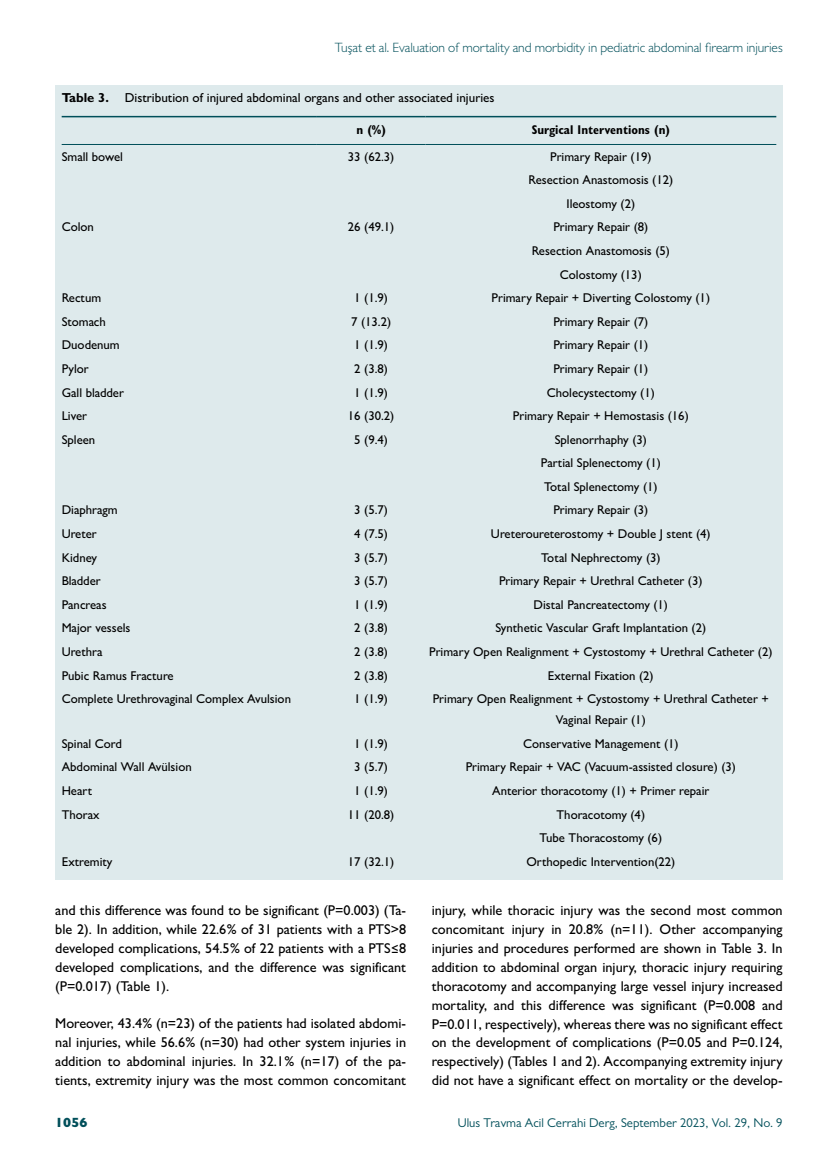
<style>
.page{position:relative;width:838px;height:1170px;background:#fff}
.page>*{position:absolute;margin:0;border:0;box-sizing:border-box;transform-origin:0 0}
.t1{font:500 14.25px/18.9px "Gill Sans MT Pro";color:#000;text-align:justify}
.t2{font:300 13.5px "Gill Sans MT Pro";letter-spacing:-.005em;color:#004f5a}
.t3{font:800 13.5px "Gill Sans MT Pro";color:#004f5a}
.t4{font:500 13.05px "Gill Sans MT Pro";color:#000}
.t5{font:500 12.75px/23.5px "Gill Sans MT Pro";color:#000;text-align:center}
.t6{font:12.75px "Gill Sans MT Pro";color:#004f5a}
.t7{font:700 condensed 12.75px "Gill Sans MT Pro";color:#000}
.s1{font-weight:700}
</style>
<div class="page">
<div style="left:55px;top:85px;width:727px;height:794px;background:#deeaec"></div>
<hr style="left:62px;top:144px;width:255px;height:1px;background:#004f5a">
<hr style="left:317px;top:144px;width:108px;height:1px;background:#004f5a">
<hr style="left:425px;top:144px;width:351px;height:1px;background:#004f5a">
<hr style="left:62px;top:116px;width:255px;height:1px;background:#004f5a">
<hr style="left:317px;top:116px;width:108px;height:1px;background:#004f5a">
<hr style="left:425px;top:116px;width:351px;height:1px;background:#004f5a">
<p class="t2" style="left:335px;top:39px;width:449px">Tuşat et al. Evaluation of mortality and morbidity in pediatric abdominal firearm injuries</p>
<p class="t4" style="left:62px;top:90px;width:434px"><span class="s1">Table 3.</span> Distribution of injured abdominal organs and other associated injuries</p>
<p class="t7" style="left:356px;top:122px;width:31px">n (%)</p>
<p class="t7" style="left:532px;top:122px;width:140px">Surgical Interventions (n)</p>
<p class="t5" style="left:62px;top:144px;width:63px">Small bowel</p>
<p class="t5" style="left:348px;top:144px;width:48px">33 (62.3)</p>
<p class="t5" style="left:528px;top:144px;width:146px">Primary Repair (19)<br>Resection Anastomosis (12)<br>Ileostomy (2)</p>
<p class="t5" style="left:62px;top:215px;width:34px">Colon</p>
<p class="t5" style="left:348px;top:215px;width:48px">26 (49.1)</p>
<p class="t5" style="left:531px;top:215px;width:140px">Primary Repair (8)<br>Resection Anastomosis (5)<br>Colostomy (13)</p>
<p class="t5" style="left:62px;top:286px;width:41px">Rectum</p>
<p class="t5" style="left:354px;top:286px;width:35px">1 (1.9)</p>
<p class="t5" style="left:491px;top:286px;width:220px">Primary Repair + Diverting Colostomy (1)</p>
<p class="t5" style="left:62px;top:309px;width:46px">Stomach</p>
<p class="t5" style="left:351px;top:309px;width:42px">7 (13.2)</p>
<p class="t5" style="left:553px;top:309px;width:96px">Primary Repair (7)</p>
<p class="t5" style="left:62px;top:333px;width:60px">Duodenum</p>
<p class="t5" style="left:354px;top:333px;width:35px">1 (1.9)</p>
<p class="t5" style="left:553px;top:333px;width:96px">Primary Repair (1)</p>
<p class="t5" style="left:62px;top:357px;width:29px">Pylor</p>
<p class="t5" style="left:354px;top:357px;width:35px">2 (3.8)</p>
<p class="t5" style="left:553px;top:357px;width:96px">Primary Repair (1)</p>
<p class="t5" style="left:62px;top:380px;width:64px">Gall bladder</p>
<p class="t5" style="left:354px;top:380px;width:35px">1 (1.9)</p>
<p class="t5" style="left:547px;top:380px;width:110px">Cholecystectomy (1)</p>
<p class="t5" style="left:62px;top:404px;width:27px">Liver</p>
<p class="t5" style="left:348px;top:404px;width:48px">16 (30.2)</p>
<p class="t5" style="left:513px;top:404px;width:177px">Primary Repair + Hemostasis (16)</p>
<p class="t5" style="left:62px;top:427px;width:35px">Spleen</p>
<p class="t5" style="left:354px;top:427px;width:35px">5 (9.4)</p>
<p class="t5" style="left:541px;top:427px;width:121px">Splenorrhaphy (3)<br>Partial Splenectomy (1)<br>Total Splenectomy (1)</p>
<p class="t5" style="left:62px;top:498px;width:58px">Diaphragm</p>
<p class="t5" style="left:354px;top:498px;width:35px">3 (5.7)</p>
<p class="t5" style="left:553px;top:498px;width:96px">Primary Repair (3)</p>
<p class="t5" style="left:62px;top:522px;width:37px">Ureter</p>
<p class="t5" style="left:354px;top:522px;width:35px">4 (7.5)</p>
<p class="t5" style="left:491px;top:522px;width:221px">Ureteroureterostomy + Double J stent (4)</p>
<p class="t5" style="left:62px;top:545px;width:37px">Kidney</p>
<p class="t5" style="left:354px;top:545px;width:35px">3 (5.7)</p>
<p class="t5" style="left:541px;top:545px;width:121px">Total Nephrectomy (3)</p>
<p class="t5" style="left:62px;top:569px;width:41px">Bladder</p>
<p class="t5" style="left:354px;top:569px;width:35px">3 (5.7)</p>
<p class="t5" style="left:499px;top:569px;width:205px">Primary Repair + Urethral Catheter (3)</p>
<p class="t5" style="left:62px;top:592px;width:46px">Pancreas</p>
<p class="t5" style="left:354px;top:592px;width:35px">1 (1.9)</p>
<p class="t5" style="left:533px;top:592px;width:136px">Distal Pancreatectomy (1)</p>
<p class="t5" style="left:62px;top:616px;width:70px">Major vessels</p>
<p class="t5" style="left:354px;top:616px;width:35px">2 (3.8)</p>
<p class="t5" style="left:495px;top:616px;width:212px">Synthetic Vascular Graft Implantation (2)</p>
<p class="t5" style="left:62px;top:639px;width:42px">Urethra</p>
<p class="t5" style="left:354px;top:639px;width:35px">2 (3.8)</p>
<p class="t5" style="left:429px;top:639px;width:345px">Primary Open Realignment + Cystostomy + Urethral Catheter (2)</p>
<p class="t5" style="left:62px;top:663px;width:114px">Pubic Ramus Fracture</p>
<p class="t5" style="left:354px;top:663px;width:35px">2 (3.8)</p>
<p class="t5" style="left:548px;top:663px;width:107px">External Fixation (2)</p>
<p class="t5" style="left:62px;top:687px;width:231px">Complete Urethrovaginal Complex Avulsion</p>
<p class="t5" style="left:354px;top:687px;width:35px">1 (1.9)</p>
<p class="t5" style="left:433px;top:688px;width:338px;line-height:21px">Primary Open Realignment + Cystostomy + Urethral Catheter +<br>Vaginal Repair (1)</p>
<p class="t5" style="left:62px;top:731px;width:62px">Spinal Cord</p>
<p class="t5" style="left:354px;top:731px;width:35px">1 (1.9)</p>
<p class="t5" style="left:523px;top:731px;width:157px">Conservative Management (1)</p>
<p class="t5" style="left:62px;top:755px;width:132px">Abdominal Wall Avülsion</p>
<p class="t5" style="left:354px;top:755px;width:35px">3 (5.7)</p>
<p class="t5" style="left:466px;top:755px;width:272px">Primary Repair + VAC (Vacuum-assisted closure) (3)</p>
<p class="t5" style="left:62px;top:778px;width:32px">Heart</p>
<p class="t5" style="left:354px;top:778px;width:35px">1 (1.9)</p>
<p class="t5" style="left:492px;top:778px;width:219px">Anterior thoracotomy (1) + Primer repair</p>
<p class="t5" style="left:62px;top:802px;width:39px">Thorax</p>
<p class="t5" style="left:348px;top:802px;width:48px">11 (20.8)</p>
<p class="t5" style="left:539px;top:802px;width:124px">Thoracotomy (4)<br>Tube Thoracostomy (6)</p>
<p class="t5" style="left:62px;top:849px;width:52px">Extremity</p>
<p class="t5" style="left:348px;top:849px;width:48px">17 (32.1)</p>
<p class="t5" style="left:526px;top:849px;width:150px">Orthopedic Intervention(22)</p>
<p class="t1" style="left:55px;top:900px;width:352px">and this difference was found to be significant (P=0.003) (Ta&shy;ble 2). In addition, while 22.6% of 31 patients with a PTS&gt;8 developed complications, 54.5% of 22 patients with a PTS≤8 developed complications, and the difference was significant (P=0.017) (Table 1).</p>
<p class="t1" style="left:55px;top:1013px;width:352px">Moreover, 43.4% (n=23) of the patients had isolated abdomi&shy;nal injuries, while 56.6% (n=30) had other system injuries in addition to abdominal injuries. In 32.1% (n=17) of the pa&shy;tients, extremity injury was the most common concomitant</p>
<p class="t1" style="left:432px;top:900px;width:352px">injury, while thoracic injury was the second most common concomitant injury in 20.8% (n=11). Other accompanying injuries and procedures performed are shown in Table 3. In addition to abdominal organ injury, thoracic injury requiring thoracotomy and accompanying large vessel injury increased mortality, and this difference was significant (P=0.008 and P=0.011, respectively), whereas there was no significant effect on the development of complications (P=0.05 and P=0.124, respectively) (Tables 1 and 2). Accompanying extremity injury did not have a significant effect on mortality or the develop-</p>
<p class="t3" style="left:55px;top:1114px;width:34px">1056</p>
<p class="t6" style="left:458px;top:1115px;width:326px">Ulus Travma Acil Cerrahi Derg, September 2023, Vol. 29, No. 9</p>
</div>
